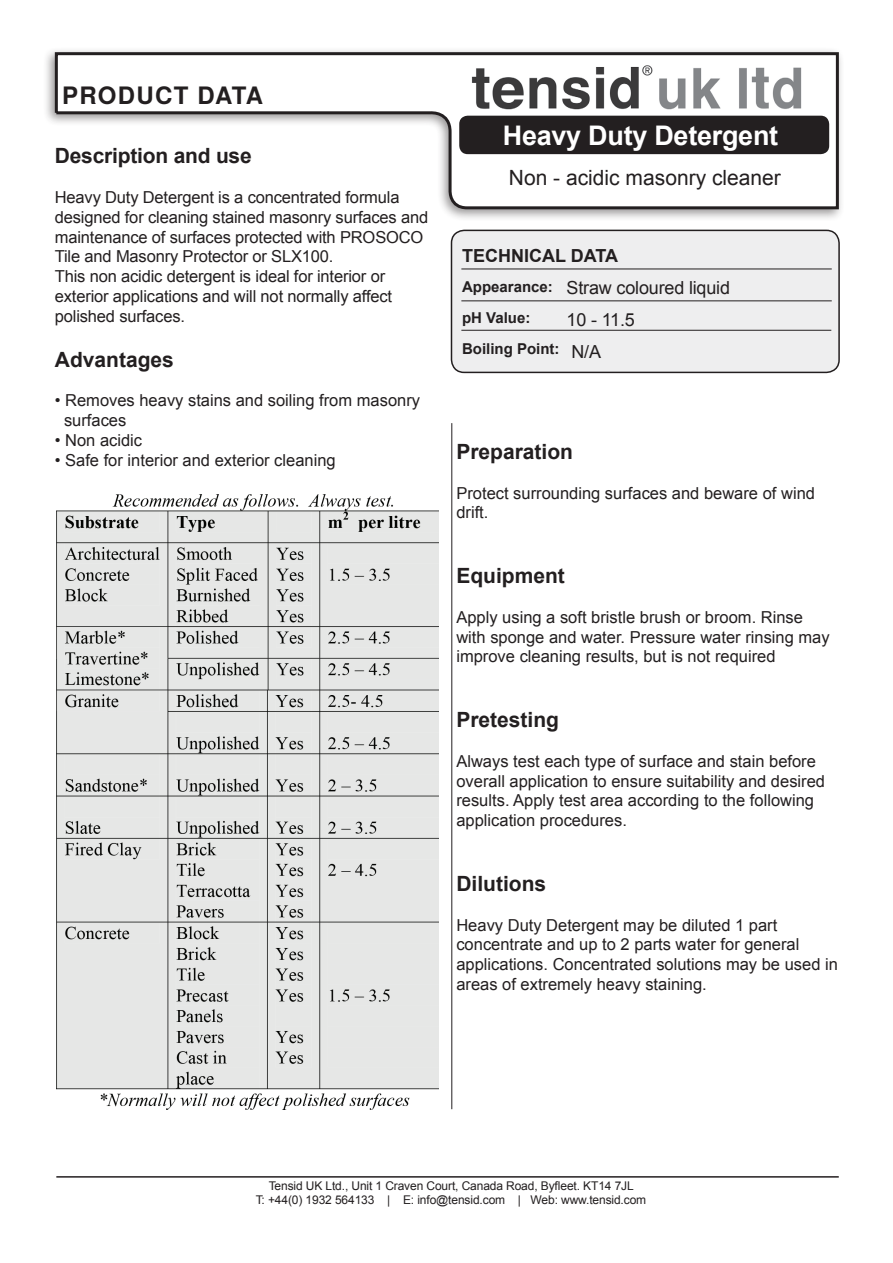
<style>
.page{position:relative;width:893px;height:1263px;background:#fff}
.page>*{position:absolute;margin:0;border:0;box-sizing:border-box;transform-origin:0 0}
.t1{font:700 27px "Arial";letter-spacing:-.01em;color:#fff}
.t2{font:700 24px "Te X Gyre Heros";letter-spacing:.055em;color:#231f20}
.t3{font:700 21px "Arial";color:#231f20}
.t4{font:21px "Arial";color:#231f20}
.t5{font:18px/32.1px "Arial";letter-spacing:-.01em;color:#231f20}
.t6{font:700 18px "Arial";color:#231f20}
.t7{font:16.5px/19.8px "Arial";color:#231f20}
.t8{font:700 15px/30.8px "Arial";color:#231f20}
.t9{font:12px/14.4px "Arial";letter-spacing:-.01em;color:#231f20;text-align:center}
</style>
<div class="page">
<div style="left:451px;top:230px;width:388px;height:142px;background:#eeeeef;border-radius:13px"></div>
<div style="left:451px;top:230px;width:389px;height:143px;border:2px solid #231f20;border-radius:13px"></div>
<hr style="left:461px;top:269px;width:371px;height:1px;background:#231f20">
<hr style="left:461px;top:300px;width:371px;height:1px;background:#231f20">
<hr style="left:461px;top:330px;width:370px;height:1px;background:#231f20">
<div style="left:43px;top:46px;width:802px;height:175px;background:#231f20;opacity:.47"></div>
<svg style="left:53px;top:51px;width:787px;height:160px"></svg>
<img style="left:461px;top:58px;width:355px;height:60px">
<div style="left:459px;top:116px;width:370px;height:38px;background:#231f20;border-radius:9px"></div>
<hr style="left:56px;top:1176px;width:783px;height:1px;background:#231f20">
<hr style="left:451px;top:423px;width:1px;height:686px;background:#231f20">
<img style="left:57px;top:495px;width:381px;height:614px">
<h2 class="t2" style="left:62px;top:77px;width:202px">PRODUCT DATA</h2>
<p class="t3" style="left:55px;top:142px;width:198px">Description and use</p>
<p class="t7" style="left:55px;top:187px;width:375px">Heavy Duty Detergent is a concentrated formula designed for cleaning stained masonry surfaces and maintenance of surfaces protected with PROSOCO Tile and Masonry Protector or SLX100.<br>This non acidic detergent is ideal for interior or exterior applications and will not normally affect polished surfaces.</p>
<p class="t3" style="left:55px;top:345px;width:121px">Advantages</p>
<p class="t7" style="left:64px;top:391px;width:358px;text-indent:-9px">• Removes heavy stains and soiling from masonry surfaces</p>
<p class="t7" style="left:55px;top:430px;width:89px">• Non acidic</p>
<p class="t7" style="left:55px;top:450px;width:282px">• Safe for interior and exterior cleaning</p>
<h1 class="t1" style="left:503px;top:117px;width:277px">Heavy Duty Detergent</h1>
<p class="t4" style="left:509px;top:164px;width:273px">Non - acidic masonry cleaner</p>
<p class="t6" style="left:462px;top:243px;width:157px">TECHNICAL DATA</p>
<p class="t8" style="left:462px;top:272px;width:99px">Appearance: pH Value:<br>Boiling Point:</p>
<p class="t5" style="left:567px;top:272px;width:165px">Straw coloured liquid<br>10 - 11.5<br>N/A</p>
<p class="t3" style="left:456px;top:438px;width:118px">Preparation</p>
<p class="t7" style="left:456px;top:483px;width:360px">Protect surrounding surfaces and beware of wind drift.</p>
<p class="t3" style="left:456px;top:562px;width:110px">Equipment</p>
<p class="t7" style="left:456px;top:607px;width:375px">Apply using a soft bristle brush or broom. Rinse with sponge and water. Pressure water rinsing may improve cleaning results, but is not required</p>
<p class="t3" style="left:456px;top:706px;width:104px">Pretesting</p>
<p class="t7" style="left:456px;top:751px;width:370px">Always test each type of surface and stain before overall application to ensure suitability and desired results. Apply test area according to the following application procedures.</p>
<p class="t3" style="left:456px;top:870px;width:91px">Dilutions</p>
<p class="t7" style="left:456px;top:915px;width:383px">Heavy Duty Detergent may be diluted 1 part concentrate and up to 2 parts water for general applications. Concentrated solutions may be used in areas of extremely heavy staining.</p>
<p class="t9" style="left:256px;top:1178px;width:392px">Tensid UK Ltd., Unit 1 Craven Court, Canada Road, Byfleet. KT14 7JL<br>T: +44(0) 1932 564133 | E: info@tensid.com | Web: www.tensid.com</p>
</div>
